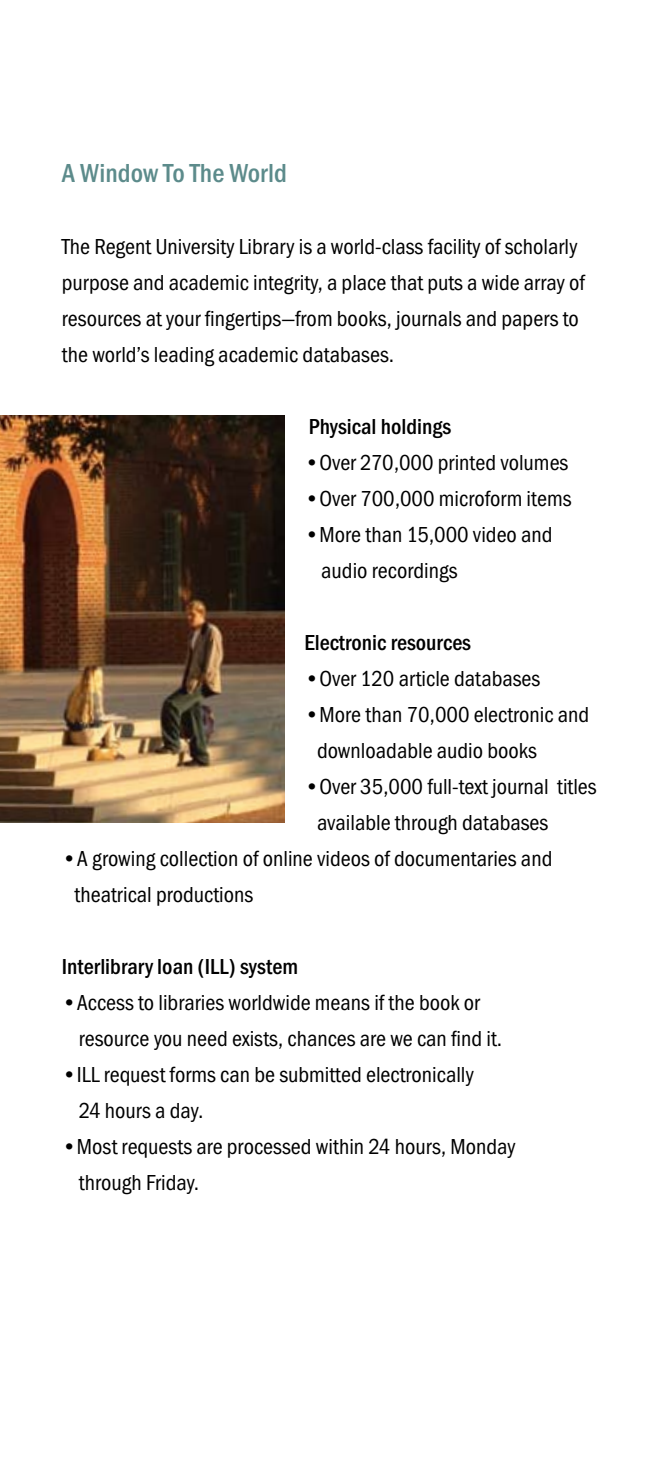
<style>
.page{position:relative;width:648px;height:1458px;background:#fff}
.page>*{position:absolute;margin:0;border:0;box-sizing:border-box;transform-origin:0 0}
.t1{font:700 27px "Franklin Gothic Cond";color:#5c8b8b}
.t2{font:22.5px/36px "Franklin Gothic Cond";color:#000}
.t3{font:700 22.5px "Franklin Gothic Cond";color:#000}
</style>
<div class="page">
<img style="left:0;top:416px;width:284px;height:407px">
<p class="t1" style="left:62px;top:158px;width:227px">A Window To The World</p>
<p class="t2" style="left:62px;top:229px;width:524px">The Regent University Library is a world-class facility of scholarly purpose and academic integrity, a place that puts a wide array of resources at your fingertips—from books, journals and papers to the world’s leading academic databases.</p>
<p class="t3" style="left:309px;top:414px;width:144px">Physical holdings</p>
<p class="t2" style="left:304px;top:445px;width:265px">•Over 270,000 printed volumes</p>
<p class="t2" style="left:304px;top:481px;width:269px">•Over 700,000 microform items</p>
<p class="t2" style="left:321px;top:517px;width:233px;text-indent:-17px">•More than 15,000 video and audio recordings</p>
<p class="t3" style="left:304px;top:630px;width:168px">Electronic resources</p>
<p class="t2" style="left:304px;top:661px;width:237px">•Over 120 article databases</p>
<p class="t2" style="left:317px;top:697px;width:274px;text-indent:-13px">•More than 70,000 electronic and downloadable audio books</p>
<p class="t2" style="left:317px;top:769px;width:281px;text-indent:-13px">•Over 35,000 full-text journal titles available through databases</p>
<p class="t2" style="left:75px;top:841px;width:479px;text-indent:-13px">•A growing collection of online videos of documentaries and theatrical productions</p>
<p class="t3" style="left:62px;top:954px;width:238px">Interlibrary loan (ILL) system</p>
<p class="t2" style="left:79px;top:985px;width:425px;text-indent:-17px">•Access to libraries worldwide means if the book or resource you need exists, chances are we can find it.</p>
<p class="t2" style="left:79px;top:1057px;width:397px;text-indent:-17px">•ILL request forms can be submitted electronically<br>24 hours a day.</p>
<p class="t2" style="left:79px;top:1129px;width:438px;text-indent:-17px">•Most requests are processed within 24 hours, Monday through Friday.</p>
</div>
